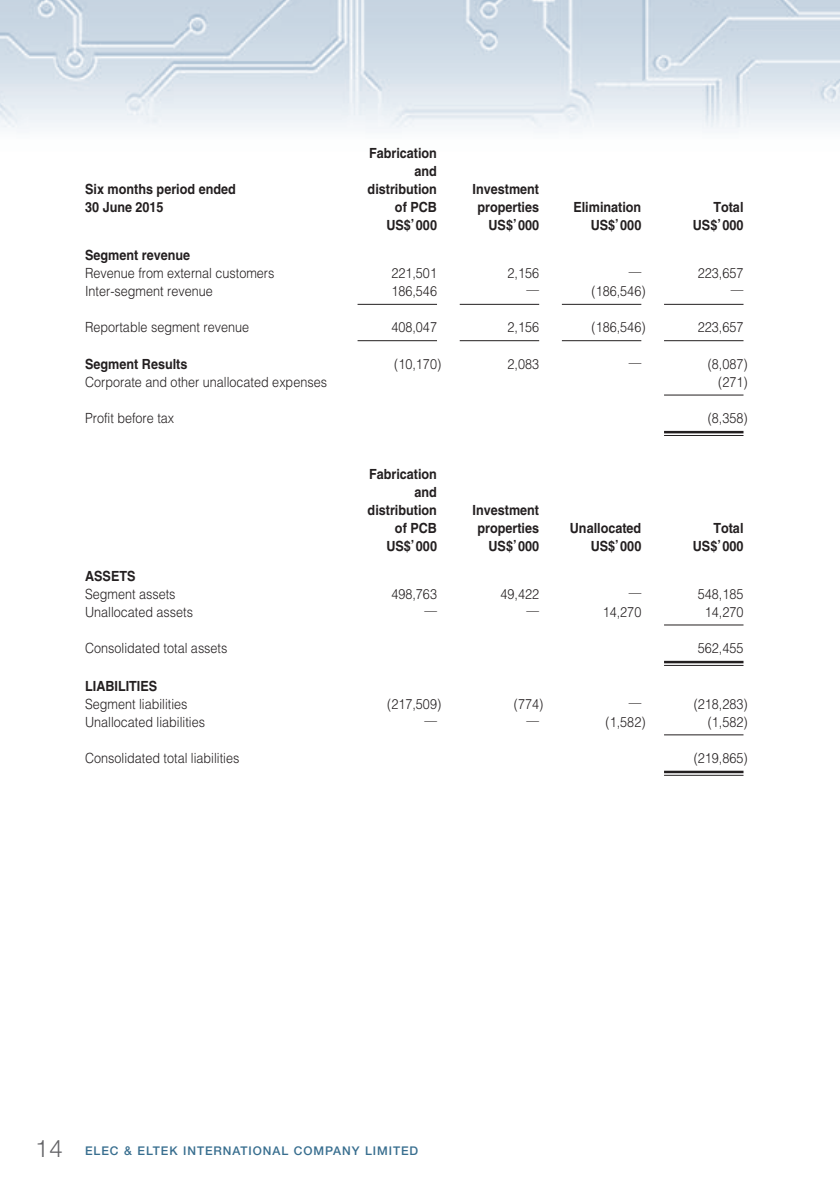
<style>
.page{position:relative;width:840px;height:1191px;background:#fff}
.page>*{position:absolute;margin:0;border:0;box-sizing:border-box;transform-origin:0 0}
._2__附註內文{font:300 14px "Helvetica LT Std";color:#231f20;scale:.9 1}
._2__附註內文-2{font:700 14px "Helvetica LT Std";color:#231f20;scale:.9 1}
._2__附註內文-3{font:300 14px "M Hei HK";color:#231f20;scale:.9 1}
.t1{font:500 12px "Helvetica Neue LT Std";letter-spacing:.08em;color:#386e8f}
.s1{font-weight:300;font-size:24px;color:#636366}
</style>
<div class="page">
<img style="left:0;top:0;width:838px;height:776px">
<hr style="left:357px;top:304px;width:80px;height:1px;background:#231f20">
<hr style="left:459px;top:304px;width:80px;height:1px;background:#231f20">
<hr style="left:561px;top:304px;width:80px;height:1px;background:#231f20">
<hr style="left:663px;top:304px;width:80px;height:1px;background:#231f20">
<hr style="left:357px;top:340px;width:80px;height:1px;background:#231f20">
<hr style="left:459px;top:340px;width:80px;height:1px;background:#231f20">
<hr style="left:561px;top:340px;width:80px;height:1px;background:#231f20">
<hr style="left:663px;top:340px;width:80px;height:1px;background:#231f20">
<hr style="left:663px;top:394px;width:80px;height:1px;background:#231f20">
<hr style="left:663px;top:431px;width:80px;height:2px;background:#231f20">
<hr style="left:663px;top:435px;width:80px;height:1px;background:#231f20">
<hr style="left:663px;top:624px;width:80px;height:1px;background:#231f20">
<hr style="left:663px;top:661px;width:80px;height:2px;background:#231f20">
<hr style="left:663px;top:665px;width:80px;height:1px;background:#231f20">
<hr style="left:663px;top:734px;width:80px;height:1px;background:#231f20">
<hr style="left:663px;top:770px;width:80px;height:3px;background:#231f20">
<hr style="left:663px;top:775px;width:80px;height:1px;background:#231f20">
<p class="_2__附註內文-2" style="left:85px;top:180px;width:169px">Six months period ended</p>
<p class="_2__附註內文-2" style="left:85px;top:198px;width:89px">30 June 2015</p>
<p class="_2__附註內文-2" style="left:369px;top:144px;width:77px">Fabrication</p>
<p class="_2__附註內文-2" style="left:414px;top:162px;width:26px">and</p>
<p class="_2__附註內文-2" style="left:367px;top:180px;width:79px">distribution</p>
<p class="_2__附註內文-2" style="left:395px;top:198px;width:48px">of PCB</p>
<p class="_2__附註內文-2" style="left:472px;top:180px;width:75px">Investment</p>
<p class="_2__附註內文-2" style="left:477px;top:198px;width:70px">properties</p>
<p class="_2__附註內文-2" style="left:573px;top:198px;width:77px">Elimination</p>
<p class="_2__附註內文-2" style="left:713px;top:198px;width:35px">Total</p>
<p class="_2__附註內文-2" style="left:386px;top:216px;width:58px">US$’000</p>
<p class="_2__附註內文-2" style="left:488px;top:216px;width:58px">US$’000</p>
<p class="_2__附註內文-2" style="left:590px;top:216px;width:58px">US$’000</p>
<p class="_2__附註內文-2" style="left:692px;top:216px;width:58px">US$’000</p>
<p class="_2__附註內文-2" style="left:85px;top:246px;width:118px">Segment revenue</p>
<p class="_2__附註內文" style="left:85px;top:264px;width:212px">Revenue from external customers</p>
<p class="_2__附註內文" style="left:391px;top:264px;width:52px">221,501</p>
<p class="_2__附註內文" style="left:507px;top:264px;width:37px">2,156</p>
<p class="_2__附註內文-3" style="left:628px;top:266px;width:16px">—</p>
<p class="_2__附註內文" style="left:697px;top:264px;width:52px">223,657</p>
<p class="_2__附註內文" style="left:85px;top:282px;width:143px">Inter-segment revenue</p>
<p class="_2__附註內文" style="left:391px;top:282px;width:52px">186,546</p>
<p class="_2__附註內文-3" style="left:526px;top:284px;width:16px">—</p>
<p class="_2__附註內文" style="left:591px;top:282px;width:61px">(186,546)</p>
<p class="_2__附註內文-3" style="left:730px;top:284px;width:16px">—</p>
<p class="_2__附註內文" style="left:85px;top:319px;width:184px">Reportable segment revenue</p>
<p class="_2__附註內文" style="left:391px;top:319px;width:52px">408,047</p>
<p class="_2__附註內文" style="left:507px;top:319px;width:37px">2,156</p>
<p class="_2__附註內文" style="left:591px;top:319px;width:61px">(186,546)</p>
<p class="_2__附註內文" style="left:697px;top:319px;width:52px">223,657</p>
<p class="_2__附註內文-2" style="left:85px;top:355px;width:115px">Segment Results</p>
<p class="_2__附註內文" style="left:394px;top:355px;width:54px">(10,170)</p>
<p class="_2__附註內文" style="left:507px;top:355px;width:37px">2,083</p>
<p class="_2__附註內文-3" style="left:628px;top:356px;width:16px">—</p>
<p class="_2__附註內文" style="left:707px;top:355px;width:46px">(8,087)</p>
<p class="_2__附註內文" style="left:85px;top:373px;width:270px">Corporate and other unallocated expenses</p>
<p class="_2__附註內文" style="left:717px;top:373px;width:34px">(271)</p>
<p class="_2__附註內文" style="left:85px;top:409px;width:100px">Profit before tax</p>
<p class="_2__附註內文" style="left:707px;top:409px;width:46px">(8,358)</p>
<p class="_2__附註內文-2" style="left:369px;top:465px;width:77px">Fabrication</p>
<p class="_2__附註內文-2" style="left:414px;top:483px;width:26px">and</p>
<p class="_2__附註內文-2" style="left:367px;top:501px;width:79px">distribution</p>
<p class="_2__附註內文-2" style="left:395px;top:519px;width:48px">of PCB</p>
<p class="_2__附註內文-2" style="left:472px;top:501px;width:75px">Investment</p>
<p class="_2__附註內文-2" style="left:477px;top:519px;width:70px">properties</p>
<p class="_2__附註內文-2" style="left:569px;top:519px;width:81px">Unallocated</p>
<p class="_2__附註內文-2" style="left:713px;top:519px;width:35px">Total</p>
<p class="_2__附註內文-2" style="left:386px;top:537px;width:58px">US$’000</p>
<p class="_2__附註內文-2" style="left:488px;top:537px;width:58px">US$’000</p>
<p class="_2__附註內文-2" style="left:590px;top:537px;width:58px">US$’000</p>
<p class="_2__附註內文-2" style="left:692px;top:537px;width:58px">US$’000</p>
<p class="_2__附註內文-2" style="left:85px;top:567px;width:58px">ASSETS</p>
<p class="_2__附註內文" style="left:85px;top:585px;width:102px">Segment assets</p>
<p class="_2__附註內文" style="left:391px;top:585px;width:52px">498,763</p>
<p class="_2__附註內文" style="left:500px;top:585px;width:44px">49,422</p>
<p class="_2__附註內文-3" style="left:628px;top:586px;width:16px">—</p>
<p class="_2__附註內文" style="left:697px;top:585px;width:52px">548,185</p>
<p class="_2__附註內文" style="left:85px;top:603px;width:121px">Unallocated assets</p>
<p class="_2__附註內文-3" style="left:424px;top:604px;width:16px">—</p>
<p class="_2__附註內文-3" style="left:526px;top:604px;width:16px">—</p>
<p class="_2__附註內文" style="left:602px;top:603px;width:44px">14,270</p>
<p class="_2__附註內文" style="left:704px;top:603px;width:44px">14,270</p>
<p class="_2__附註內文" style="left:85px;top:639px;width:159px">Consolidated total assets</p>
<p class="_2__附註內文" style="left:697px;top:639px;width:52px">562,455</p>
<p class="_2__附註內文-2" style="left:85px;top:677px;width:82px">LIABILITIES</p>
<p class="_2__附註內文" style="left:85px;top:695px;width:115px">Segment liabilities</p>
<p class="_2__附註內文" style="left:387px;top:695px;width:61px">(217,509)</p>
<p class="_2__附註內文" style="left:513px;top:695px;width:34px">(774)</p>
<p class="_2__附註內文-3" style="left:628px;top:696px;width:16px">—</p>
<p class="_2__附註內文" style="left:693px;top:695px;width:61px">(218,283)</p>
<p class="_2__附註內文" style="left:85px;top:713px;width:135px">Unallocated liabilities</p>
<p class="_2__附註內文-3" style="left:424px;top:714px;width:16px">—</p>
<p class="_2__附註內文-3" style="left:526px;top:714px;width:16px">—</p>
<p class="_2__附註內文" style="left:605px;top:713px;width:46px">(1,582)</p>
<p class="_2__附註內文" style="left:707px;top:713px;width:46px">(1,582)</p>
<p class="_2__附註內文" style="left:85px;top:749px;width:173px">Consolidated total liabilities</p>
<p class="_2__附註內文" style="left:693px;top:749px;width:61px">(219,865)</p>
<p class="t1" style="left:35px;top:1143px;width:384px"><span class="s1">14</span> ELEC &amp; ELTEK INTERNATIONAL COMPANY LIMITED</p>
</div>
